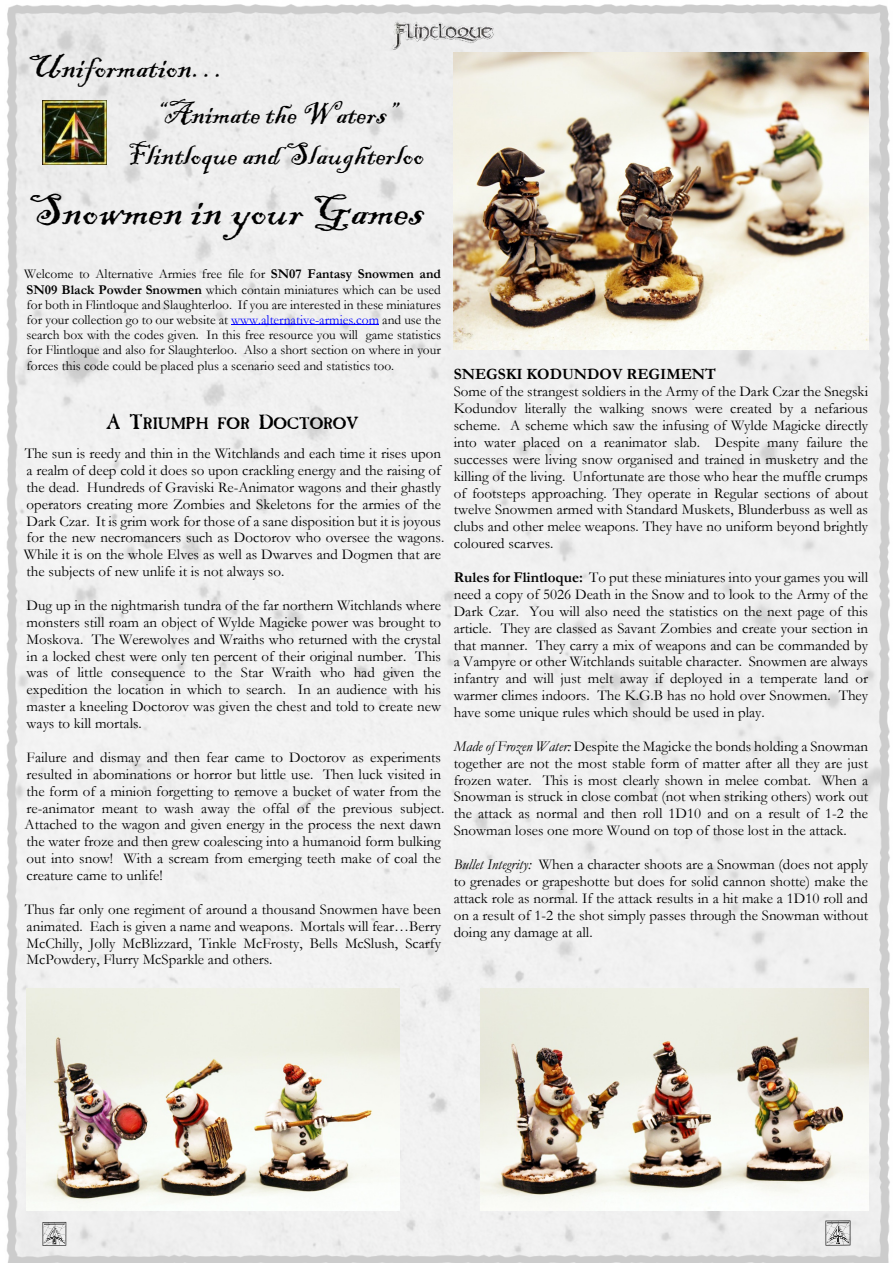
<style>
.page{position:relative;width:893px;height:1263px;background:#fff}
.page>*{position:absolute;margin:0;border:0;box-sizing:border-box;transform-origin:0 0}
.t1{font:45.3px "Blackadder ITC";color:#000;scale:1.06 1}
.t2{font:34.8px "Blackadder ITC";color:#000}
.t3{font:32.25px/41.2px "Blackadder ITC";color:#000;text-align:center}
.t4{font:16.8px "Caslon Antique VL";color:#000}
.t5{font:700 15.75px "Garamond";color:#000}
.t6{font:15px/17px "Garamond";color:#000;text-align:justify}
.t7{font:13.5px/15.1px "Garamond";color:#000;text-align:justify}
.s1{font-weight:700}
.s2{color:#00f}
.s3{font-size:21px}
.s4{font-style:italic}
</style>
<div class="page">
<img style="left:6px;top:4px;width:884px;height:1259px">
<hr style="left:231px;top:325px;width:148px;height:1px;background:#00f">
<img style="left:43px;top:100px;width:64px;height:64px">
<img style="left:454px;top:52px;width:414px;height:297px">
<img style="left:481px;top:989px;width:387px;height:222px">
<img style="left:27px;top:989px;width:372px;height:222px">
<h2 class="t2" style="left:27px;top:46px;width:201px">Uniformation…</h2>
<h3 class="t3" style="left:126px;top:94px;width:299px">“Animate the Waters”<br>Flintloque and Slaughterloo</h3>
<h1 class="t1" style="left:28px;top:184px;width:375px">Snowmen in your Games</h1>
<p class="t7" style="left:24px;top:268px;width:418px">Welcome to Alternative Armies free file for <span class="s1">SN07 Fantasy Snowmen and SN09 Black Powder Snowmen</span> which contain miniatures which can be used for both in Flintloque and Slaughterloo. If you are interested in these miniatures for your collection go to our website at <span class="s2">www.alternative-armies.com</span> and use the search box with the codes given. In this free resource you will game statistics for Flintloque and also for Slaughterloo. Also a short section on where in your forces this code could be placed plus a scenario seed and statistics too.</p>
<p class="t4" style="left:106px;top:416px;width:254px"><span class="s3">A T</span>RIUMPH FOR <span class="s3">D</span>OCTOROV</p>
<p class="t6" style="left:24px;top:447px;width:422px;text-align:left">The sun is reedy and thin in the Witchlands and each time it rises upon a realm of deep cold it does so upon crackling energy and the raising of the dead. Hundreds of Graviski Re-Animator wagons and their ghastly operators creating more Zombies and Skeletons for the armies of the Dark Czar. It is grim work for those of a sane disposition but it is joyous for the new necromancers such as Doctorov who oversee the wagons.<br>While it is on the whole Elves as well as Dwarves and Dogmen that are the subjects of new unlife it is not always so.</p>
<p class="t6" style="left:27px;top:598px;width:416px">Dug up in the nightmarish tundra of the far northern Witchlands where monsters still roam an object of Wylde Magicke power was brought to Moskova. The Werewolves and Wraiths who returned with the crystal in a locked chest were only ten percent of their original number. This was of little consequence to the Star Wraith who had given the expedition the location in which to search. In an audience with his master a kneeling Doctorov was given the chest and told to create new ways to kill mortals.</p>
<p class="t6" style="left:25px;top:750px;width:421px;text-align:left">Failure and dismay and then fear came to Doctorov as experiments resulted in abominations or horror but little use. Then luck visited in the form of a minion forgetting to remove a bucket of water from the re-animator meant to wash away the offal of the previous subject.<br>Attached to the wagon and given energy in the process the next dawn the water froze and then grew coalescing into a humanoid form bulking out into snow! With a scream from emerging teeth make of coal the creature came to unlife!</p>
<p class="t6" style="left:25px;top:902px;width:418px">Thus far only one regiment of around a thousand Snowmen have been animated. Each is given a name and weapons. Mortals will fear…Berry McChilly, Jolly McBlizzard, Tinkle McFrosty, Bells McSlush, Scarfy McPowdery, Flurry McSparkle and others.</p>
<p class="t5" style="left:454px;top:369px;width:264px">SNEGSKI KODUNDOV REGIMENT</p>
<p class="t6" style="left:454px;top:385px;width:416px">Some of the strangest soldiers in the Army of the Dark Czar the Snegski Kodundov literally the walking snows were created by a nefarious scheme. A scheme which saw the infusing of Wylde Magicke directly into water placed on a reanimator slab. Despite many failure the successes were living snow organised and trained in musketry and the killing of the living. Unfortunate are those who hear the muffle crumps of footsteps approaching. They operate in Regular sections of about twelve Snowmen armed with Standard Muskets, Blunderbuss as well as clubs and other melee weapons. They have no uniform beyond brightly coloured scarves.</p>
<p class="t6" style="left:454px;top:571px;width:416px"><span class="s1">Rules for Flintloque:</span> To put these miniatures into your games you will need a copy of 5026 Death in the Snow and to look to the Army of the Dark Czar. You will also need the statistics on the next page of this article. They are classed as Savant Zombies and create your section in that manner. They carry a mix of weapons and can be commanded by a Vampyre or other Witchlands suitable character. Snowmen are always infantry and will just melt away if deployed in a temperate land or warmer climes indoors. The K.G.B has no hold over Snowmen. They have some unique rules which should be used in play.</p>
<p class="t6" style="left:454px;top:739px;width:416px"><span class="s4">Made of Frozen Water:</span> Despite the Magicke the bonds holding a Snowman together are not the most stable form of matter after all they are just frozen water. This is most clearly shown in melee combat. When a Snowman is struck in close combat (not when striking others) work out the attack as normal and then roll 1D10 and on a result of 1-2 the Snowman loses one more Wound on top of those lost in the attack.</p>
<p class="t6" style="left:454px;top:857px;width:416px"><span class="s4">Bullet Integrity:</span> When a character shoots are a Snowman (does not apply to grenades or grapeshotte but does for solid cannon shotte) make the attack role as normal. If the attack results in a hit make a 1D10 roll and on a result of 1-2 the shot simply passes through the Snowman without doing any damage at all.</p>
</div>
